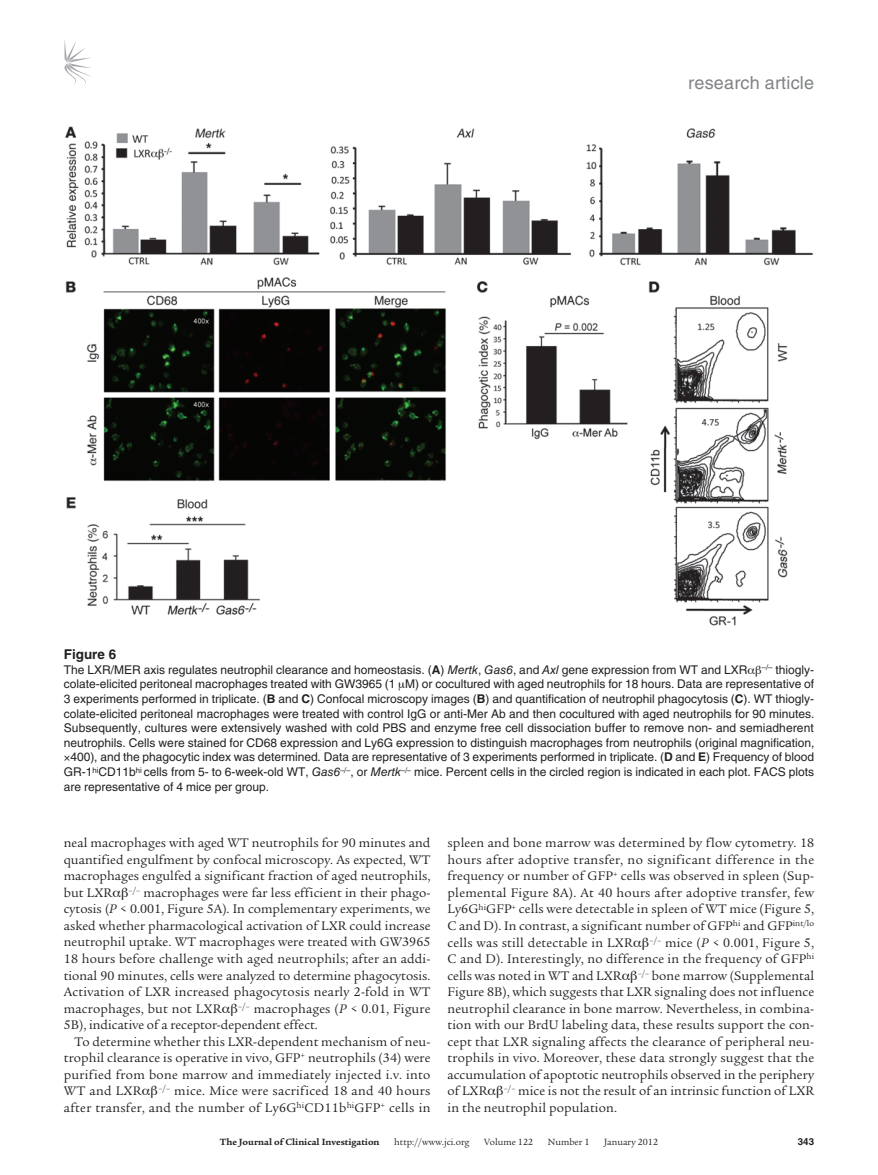
<style>
.page{position:relative;width:878px;height:1175px;background:#fff}
.page>*{position:absolute;margin:0;border:0;box-sizing:border-box;transform-origin:0 0}
.t1{font:18px "Helvetica LT Std";letter-spacing:.01em;color:#808285}
.t2{font:13.5px/16.5px "Legacy Serif Std";letter-spacing:.01em;color:#231f20;text-align:justify}
.t3{font:700 13.5px "Helvetica LT Std";color:#231f20}
.t4{font:12px "Helvetica LT Std";color:#231f20}
.t5{font:9.75px "Legacy Serif Std";color:#231f20}
.t6{font:700 9.75px "Legacy Serif Std";color:#231f20}
.t7{font:700 9.75px "Helvetica LT Std";color:#231f20}
.s1{font-weight:700}
.s2{font-style:italic}
</style>
<div class="page">
<svg style="left:64px;top:40px;width:27px;height:45px"></svg>
<img style="left:65px;top:126px;width:748px;height:500px">
<h1 class="t1" style="left:688px;top:73px;width:127px">research article</h1>
<p class="t3" style="left:64px;top:646px;width:54px">Figure 6</p>
<p class="t4" style="left:64px;top:662px;width:751px">The LXR/MER axis regulates neutrophil clearance and homeostasis. (<span class="s1">A</span>) <span class="s2">Mertk</span>, <span class="s2">Gas6</span>, and <span class="s2">Axl</span> gene expression from WT and LXR <sup>–/–</sup> thiogly-</p>
<p class="t4" style="left:64px;top:677px;width:751px">colate-elicited peritoneal macrophages treated with GW3965 (1 M) or cocultured with aged neutrophils for 18 hours. Data are representative of</p>
<p class="t4" style="left:64px;top:691px;width:751px">3 experiments performed in triplicate. (<span class="s1">B</span> and <span class="s1">C</span>) Confocal microscopy images (<span class="s1">B</span>) and quantification of neutrophil phagocytosis (<span class="s1">C</span>). WT thiogly-</p>
<p class="t4" style="left:64px;top:706px;width:752px">colate-elicited peritoneal macrophages were treated with control IgG or anti-Mer Ab and then cocultured with aged neutrophils for 90 minutes.</p>
<p class="t4" style="left:64px;top:721px;width:751px">Subsequently, cultures were extensively washed with cold PBS and enzyme free cell dissociation buffer to remove non- and semiadherent</p>
<p class="t4" style="left:64px;top:735px;width:752px">neutrophils. Cells were stained for CD68 expression and Ly6G expression to distinguish macrophages from neutrophils (original magnification,</p>
<p class="t4" style="left:70px;top:750px;width:745px">400), and the phagocytic index was determined. Data are representative of 3 experiments performed in triplicate. (<span class="s1">D</span> and <span class="s1">E</span>) Frequency of blood</p>
<p class="t4" style="left:64px;top:765px;width:752px">GR-1<sup>hi</sup>CD11b<sup>hi</sup> cells from 5- to 6-week-old WT, <span class="s2">Gas6</span><sup>–/–</sup>, or <span class="s2">Mertk</span><sup>–/–</sup> mice. Percent cells in the circled region is indicated in each plot. FACS plots</p>
<p class="t4" style="left:64px;top:779px;width:207px">are representative of 4 mice per group.</p>
<p class="t2" style="left:64px;top:835px;width:368px">neal macrophages with aged WT neutrophils for 90 minutes and quantified engulfment by confocal microscopy. As expected, WT macrophages engulfed a significant fraction of aged neutrophils, but LXR <sup>–/–</sup> macrophages were far less efficient in their phago&shy;cytosis (<span class="s2">P</span> &lt; 0.001, Figure 5A). In complementary experiments, we asked whether pharmacological activation of LXR could increase neutrophil uptake. WT macrophages were treated with GW3965<br>18 hours before challenge with aged neutrophils; after an addi&shy;tional 90 minutes, cells were analyzed to determine phagocytosis.<br>Activation of LXR increased phagocytosis nearly 2-fold in WT macrophages, but not LXR <sup>–/–</sup> macrophages (<span class="s2">P</span> &lt; 0.01, Figure 5B), indicative of a receptor-dependent effect.</p>
<p class="t2" style="left:64px;top:1033px;width:368px;text-indent:11px">To determine whether this LXR-dependent mechanism of neu&shy;trophil clearance is operative in vivo, GFP<sup>+</sup> neutrophils (34) were purified from bone marrow and immediately injected i.v. into WT and LXR <sup>–/–</sup> mice. Mice were sacrificed 18 and 40 hours after transfer, and the number of Ly6G<sup>hi</sup>CD11b<sup>hi</sup>GFP<sup>+</sup> cells in</p>
<p class="t2" style="left:447px;top:835px;width:368px">spleen and bone marrow was determined by flow cytometry. 18 hours after adoptive transfer, no significant difference in the frequency or number of GFP<sup>+</sup> cells was observed in spleen (Sup&shy;plemental Figure 8A). At 40 hours after adoptive transfer, few Ly6G<sup>hi</sup>GFP<sup>+</sup> cells were detectable in spleen of WT mice (Figure 5, C and D). In contrast, a significant number of GFP<sup>hi</sup> and GFP<sup>int/lo </sup>cells was still detectable in LXR <sup>–/–</sup> mice (<span class="s2">P</span> &lt; 0.001, Figure 5, C and D). Interestingly, no difference in the frequency of GFP<sup>hi </sup>cells was noted in WT and LXR <sup>–/–</sup> bone marrow (Supplemental Figure 8B), which suggests that LXR signaling does not influence neutrophil clearance in bone marrow. Nevertheless, in combina&shy;tion with our BrdU labeling data, these results support the con&shy;cept that LXR signaling affects the clearance of peripheral neu&shy;trophils in vivo. Moreover, these data strongly suggest that the accumulation of apoptotic neutrophils observed in the periphery of LXR <sup>–/–</sup> mice is not the result of an intrinsic function of LXR in the neutrophil population.</p>
<p class="t6" style="left:220px;top:1135px;width:161px">The Journal of Clinical Investigation</p>
<p class="t5" style="left:394px;top:1136px;width:77px">http://www.jci.org</p>
<p class="t5" style="left:484px;top:1136px;width:50px">Volume 122</p>
<p class="t5" style="left:548px;top:1136px;width:43px">Number 1</p>
<p class="t5" style="left:604px;top:1136px;width:55px">January 2012</p>
<p class="t7" style="left:797px;top:1135px;width:18px">343</p>
</div>
